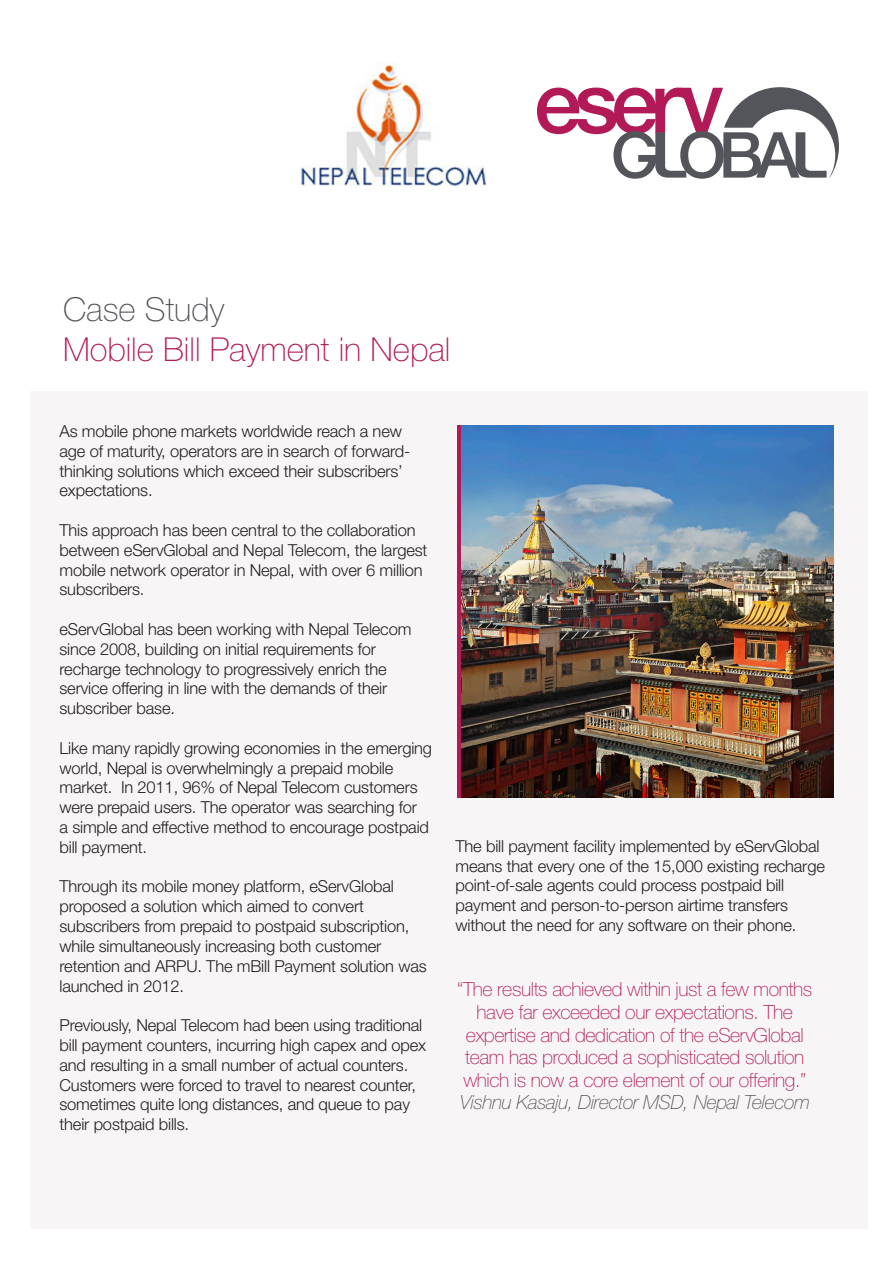
<style>
.page{position:relative;width:893px;height:1263px;background:#fff}
.page>*{position:absolute;margin:0;border:0;box-sizing:border-box;transform-origin:0 0}
.Heading{font:100 33px "Helvetica Neue LT Std";color:#b11957}
.Heading-2{font:100 33px "Helvetica Neue LT Std";color:#54555a}
.t1{font:100 19.5px/22.5px "Helvetica Neue LT Std";letter-spacing:-.02em;color:#b11957;text-align:center}
.t2{font:300 16.5px/19.8px "Helvetica Neue LT Std";letter-spacing:-.01em;color:#231f20}
.s1{font-style:italic;color:#54555a}
</style>
<div class="page">
<div style="left:30px;top:391px;width:837px;height:838px;background:#f8f5f6"></div>
<img style="left:461px;top:425px;width:372px;height:373px">
<img style="left:300px;top:63px;width:185px;height:123px">
<svg style="left:537px;top:87px;width:302px;height:92px"></svg>
<hr style="left:457px;top:425px;width:4px;height:373px;background:#b11957">
<p class="Heading-2" style="left:63px;top:291px;width:163px">Case Study</p>
<p class="Heading" style="left:63px;top:330px;width:389px">Mobile Bill Payment in Nepal</p>
<p class="t2" style="left:60px;top:421px;width:352px">As mobile phone markets worldwide reach a new age of maturity, operators are in search of forward&shy;thinking solutions which exceed their subscribers’ expectations.</p>
<p class="t2" style="left:60px;top:520px;width:369px">This approach has been central to the collaboration between eServGlobal and Nepal Telecom, the largest mobile network operator in Nepal, with over 6 million subscribers.</p>
<p class="t2" style="left:60px;top:619px;width:353px">eServGlobal has been working with Nepal Telecom since 2008, building on initial requirements for recharge technology to progressively enrich the service offering in line with the demands of their subscriber base.</p>
<p class="t2" style="left:60px;top:738px;width:374px">Like many rapidly growing economies in the emerging world, Nepal is overwhelmingly a prepaid mobile market. In 2011, 96% of Nepal Telecom customers were prepaid users. The operator was searching for<br>a simple and effective method to encourage postpaid bill payment.</p>
<p class="t2" style="left:60px;top:876px;width:369px">Through its mobile money platform, eServGlobal proposed a solution which aimed to convert subscribers from prepaid to postpaid subscription, while simultaneously increasing both customer retention and ARPU. The mBill Payment solution was launched in 2012.</p>
<p class="t2" style="left:60px;top:1015px;width:368px">Previously, Nepal Telecom had been using traditional bill payment counters, incurring high capex and opex and resulting in a small number of actual counters.<br>Customers were forced to travel to nearest counter, sometimes quite long distances, and queue to pay their postpaid bills.</p>
<p class="t2" style="left:455px;top:836px;width:371px">The bill payment facility implemented by eServGlobal means that every one of the 15,000 existing recharge point-of-sale agents could process postpaid bill payment and person-to-person airtime transfers without the need for any software on their phone.</p>
<p class="t1" style="left:457px;top:978px;width:357px">“The results achieved within just a few months have far exceeded our expectations. The expertise and dedication of the eServGlobal team has produced a sophisticated solution which is now a core element of our offering.” <span class="s1">Vishnu Kasaju, Director MSD, Nepal Telecom</span></p>
</div>
